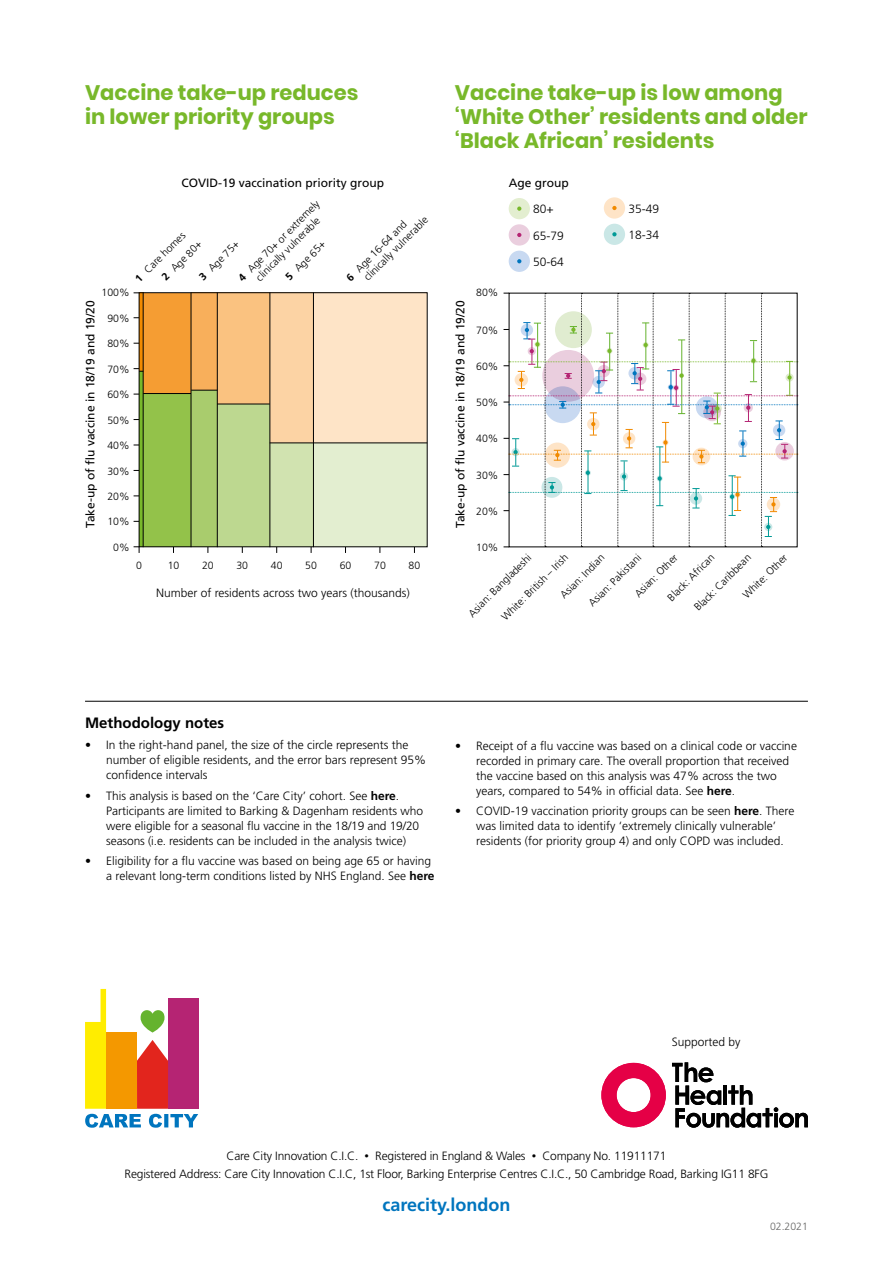
<style>
.page{position:relative;width:893px;height:1263px;background:#fff}
.page>*{position:absolute;margin:0;border:0;box-sizing:border-box;transform-origin:0 0}
.t1{font:700 21px/24px "Poppins";color:#78b82a}
.t2{font:700 18px "Frutiger";color:#0075be}
.t3{font:700 15px "Frutiger";color:#000}
.t4{font:300 12px/15px "Frutiger";color:#000}
.t5{font:12px "Frutiger";color:#000}
.t6{font:300 10.5px/17.9px "Frutiger";color:#000}
.t7{font:300 10.5px "Frutiger";color:#666665}
.s1{font-weight:700}
.s2{font-weight:400;font-size:9px}
</style>
<div class="page">
<div style="left:168px;top:998px;width:31px;height:111px;background:#b52473"></div>
<svg style="left:85px;top:989px;width:113px;height:139px"></svg>
<svg style="left:601px;top:1063px;width:65px;height:64px"></svg>
<svg style="left:672px;top:1062px;width:136px;height:66px"></svg>
<div style="left:509px;top:198px;width:21px;height:21px;background:#e3eed0;border-radius:50%"></div>
<svg style="left:517px;top:206px;width:4px;height:5px"></svg>
<div style="left:509px;top:224px;width:21px;height:22px;background:#eacede;border-radius:50%"></div>
<svg style="left:517px;top:233px;width:4px;height:4px"></svg>
<div style="left:509px;top:251px;width:21px;height:21px;background:#c8d9f1;border-radius:50%"></div>
<svg style="left:517px;top:259px;width:4px;height:4px"></svg>
<svg style="left:134px;top:546px;width:6px;height:7px"></svg>
<svg style="left:141px;top:294px;width:2px;height:74px"></svg>
<svg style="left:141px;top:372px;width:2px;height:173px"></svg>
<div style="left:143px;top:393px;width:48px;height:154px;background:#93c24a"></div>
<div style="left:143px;top:293px;width:48px;height:100px;background:#f59d33"></div>
<div style="left:191px;top:292px;width:26px;height:98px;background:#f8af5b"></div>
<div style="left:191px;top:390px;width:26px;height:157px;background:#a9cc6d"></div>
<div style="left:217px;top:292px;width:53px;height:112px;background:#fac280"></div>
<div style="left:217px;top:404px;width:53px;height:143px;background:#bdd890"></div>
<div style="left:270px;top:292px;width:43px;height:151px;background:#fcd3a4"></div>
<div style="left:270px;top:443px;width:43px;height:104px;background:#d1e3b0"></div>
<div style="left:313px;top:292px;width:114px;height:151px;background:#fee4c7"></div>
<div style="left:313px;top:443px;width:114px;height:104px;background:#e3eed0"></div>
<div style="left:139px;top:292px;width:289px;height:255px;border:1px solid #000"></div>
<hr style="left:191px;top:292px;width:1px;height:255px;background:#000">
<hr style="left:217px;top:292px;width:1px;height:255px;background:#000">
<hr style="left:270px;top:292px;width:1px;height:255px;background:#000">
<hr style="left:313px;top:292px;width:1px;height:255px;background:#000">
<hr style="left:270px;top:443px;width:157px;height:1px;background:#000">
<hr style="left:217px;top:404px;width:53px;height:1px;background:#000">
<svg style="left:191px;top:390px;width:26px;height:1px"></svg>
<hr style="left:143px;top:393px;width:48px;height:1px;background:#000">
<svg style="left:134px;top:368px;width:9px;height:4px"></svg>
<hr style="left:143px;top:292px;width:1px;height:255px;background:#000">
<hr style="left:85px;top:701px;width:723px;height:1px;background:#000">
<div style="left:604px;top:197px;width:21px;height:22px;background:#fee4c7;border-radius:50%"></div>
<svg style="left:612px;top:206px;width:5px;height:4px"></svg>
<div style="left:604px;top:224px;width:21px;height:21px;background:#cae7e6;border-radius:50%"></div>
<svg style="left:612px;top:232px;width:5px;height:4px"></svg>
<svg style="left:504px;top:293px;width:294px;height:254px"></svg>
<h1 class="t1" style="left:85px;top:81px;width:275px">Vaccine take-up reduces in lower priority groups</h1>
<h1 class="t1" style="left:455px;top:81px;width:354px">Vaccine take-up is low among ‘White Other’ residents and older ‘Black African’ residents</h1>
<p class="t5" style="left:182px;top:175px;width:204px">COVID-19 vaccination priority group</p>
<p class="t6" style="left:236px;top:275px;width:111px;line-height:12px;text-align:center;rotate:-45deg"><span class="s1">4</span> Age 70+ or extremely clinically vulnerable</p>
<p class="t6" style="left:145px;top:260px;width:53px;text-indent:-20px;rotate:-45deg"><span class="s1">1</span> Care homes<br><span class="s1">2</span> Age 80+</p>
<p class="t6" style="left:281px;top:273px;width:53px;rotate:-45deg"><span class="s1">5</span> Age 65+</p>
<p class="t6" style="left:203px;top:264px;width:40px;rotate:-45deg">Age 75+</p>
<p class="t6" style="left:359px;top:272px;width:87px;rotate:-45deg">clinically vulnerable</p>
<p class="t6" style="left:342px;top:273px;width:82px;rotate:-45deg"><span class="s1">6</span> Age 16-64 and</p>
<p class="t6" style="left:102px;top:284px;width:30px">100%</p>
<p class="t6" style="left:476px;top:284px;width:24px">80%</p>
<p class="t6" style="left:107px;top:309px;width:24px">90%</p>
<p class="t6" style="left:476px;top:321px;width:24px">70%</p>
<p class="t6" style="left:107px;top:335px;width:24px">80%</p>
<p class="t6" style="left:107px;top:360px;width:24px">70%</p>
<p class="t6" style="left:476px;top:357px;width:24px">60%</p>
<p class="t6" style="left:107px;top:386px;width:24px">60%</p>
<p class="t6" style="left:107px;top:411px;width:24px">50%</p>
<p class="t5" style="left:83px;top:528px;width:229px;rotate:-90deg">Take-up of flu vaccine in 18/19 and 19/20</p>
<p class="t5" style="left:453px;top:528px;width:229px;rotate:-90deg">Take-up of flu vaccine in 18/19 and 19/20</p>
<p class="t6" style="left:476px;top:394px;width:24px">50%</p>
<p class="t6" style="left:476px;top:430px;width:24px">40%</p>
<p class="t6" style="left:107px;top:436px;width:24px">40%</p>
<p class="t6" style="left:107px;top:462px;width:24px">30%</p>
<p class="t6" style="left:476px;top:466px;width:24px">30%</p>
<p class="t6" style="left:107px;top:487px;width:24px">20%</p>
<p class="t6" style="left:476px;top:503px;width:24px">20%</p>
<p class="t6" style="left:107px;top:513px;width:24px">10%</p>
<p class="t5" style="left:509px;top:176px;width:61px">Age group</p>
<p class="t4" style="left:533px;top:196px;width:32px;line-height:26.2px">80+<br>65-79<br>50-64</p>
<p class="t4" style="left:628px;top:195px;width:32px;line-height:26.2px">35-49<br>18-34</p>
<p class="t6" style="left:113px;top:538px;width:18px">0%</p>
<p class="t6" style="left:476px;top:538px;width:24px">10%</p>
<p class="t6" style="left:136px;top:556px;width:7px">0</p>
<p class="t6" style="left:168px;top:556px;width:13px">10</p>
<p class="t6" style="left:202px;top:556px;width:13px">20</p>
<p class="t6" style="left:236px;top:556px;width:13px">30</p>
<p class="t6" style="left:271px;top:556px;width:13px">40</p>
<p class="t6" style="left:305px;top:556px;width:13px">50</p>
<p class="t6" style="left:340px;top:556px;width:13px">60</p>
<p class="t6" style="left:374px;top:556px;width:13px">70</p>
<p class="t6" style="left:409px;top:556px;width:13px">80</p>
<p class="t6" style="left:464px;top:609px;width:86px;rotate:-45deg">Asian: Bangladeshi</p>
<p class="t6" style="left:497px;top:612px;width:91px;rotate:-45deg">White: British – Irish</p>
<p class="t6" style="left:584px;top:598px;width:71px;rotate:-45deg">Asian: Pakistani</p>
<p class="t6" style="left:556px;top:590px;width:59px;rotate:-45deg">Asian: Indian</p>
<p class="t6" style="left:738px;top:591px;width:60px;rotate:-45deg">White: Other</p>
<p class="t6" style="left:630px;top:589px;width:58px;rotate:-45deg">Asian: Other</p>
<p class="t6" style="left:663px;top:593px;width:63px;rotate:-45deg">Black: African</p>
<p class="t6" style="left:690px;top:602px;width:77px;rotate:-45deg">Black: Caribbean</p>
<p class="t4" style="left:156px;top:585px;width:255px">Number of residents across two years (thousands)</p>
<p class="t3" style="left:85px;top:714px;width:141px">Methodology notes</p>
<p class="t4" style="left:106px;top:737px;width:321px;text-indent:-21px">• In the right-hand panel, the size of the circle represents the number of eligible residents, and the error bars represent 95% confidence intervals</p>
<p class="t4" style="left:106px;top:788px;width:318px;text-indent:-21px">• This analysis is based on the ‘Care City’ cohort. See <span class="s1">here</span>.<br>Participants are limited to Barking &amp; Dagenham residents who were eligible for a seasonal flu vaccine in the 18/19 and 19/20 seasons (i.e. residents can be included in the analysis twice)</p>
<p class="t4" style="left:85px;top:853px;width:351px;text-align:right">• Eligibility for a flu vaccine was based on being age 65 or having a relevant long-term conditions listed by NHS England. See <span class="s1">here</span></p>
<p class="t4" style="left:476px;top:738px;width:322px;text-indent:-21px">• Receipt of a flu vaccine was based on a clinical code or vaccine recorded in primary care. The overall proportion that received the vaccine based on this analysis was 47% across the two years, compared to 54% in official data. See <span class="s1">here</span>.</p>
<p class="t4" style="left:476px;top:804px;width:320px;text-indent:-21px">• COVID-19 vaccination priority groups can be seen <span class="s1">here</span>. There was limited data to identify ‘extremely clinically vulnerable’ residents (for priority group 4) and only COPD was included.</p>
<p class="t4" style="left:672px;top:1035px;width:70px">Supported by</p>
<p class="t4" style="left:125px;top:1147px;width:645px;line-height:18px;text-align:center">Care City Innovation C.I.C. <span class="s2">•</span> Registered in England &amp; Wales <span class="s2">•</span> Company No. 11911171<br>Registered Address: Care City Innovation C.I.C, 1st Floor, Barking Enterprise Centres C.I.C., 50 Cambridge Road, Barking IG11 8FG</p>
<h2 class="t2" style="left:382px;top:1194px;width:130px">carecity.london</h2>
<p class="t7" style="left:770px;top:1221px;width:39px">02.2021</p>
</div>
